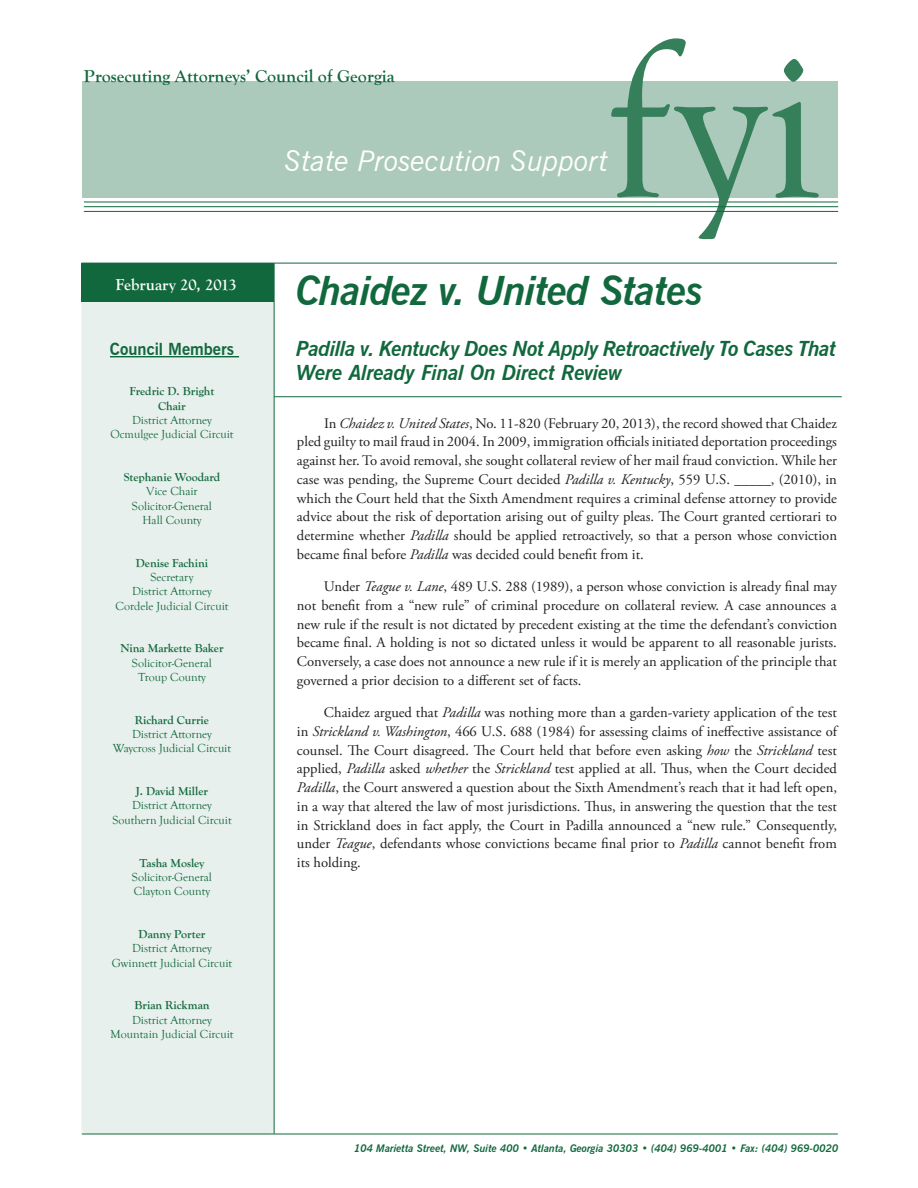
<style>
.page{position:relative;width:918px;height:1188px;background:#fff}
.page>*{position:absolute;margin:0;border:0;box-sizing:border-box;transform-origin:0 0}
.t1{font:225px "Goudy Old Style T";color:#357f5a}
.t2{font:italic 700 40.5px "News Gothic BT";letter-spacing:-.02em;color:#11683d}
.t3{font:italic 28.5px "News Gothic BT";color:#fff}
.t4{font:italic 700 21px/24px "News Gothic BT";letter-spacing:-.015em;color:#11683d}
.t5{font:700 18px "Goudy Old Style T";color:#11683d}
.t6{font:700 16.5px "Goudy Old Style T";color:#fff}
.t7{font:700 16.5px "News Gothic BT";color:#11683d}
.t8{font:14.7px/18.8px "Adobe Garamond Pro";color:#231f20;text-align:justify}
.t9{font:12px/14.2px "Goudy Old Style T";color:#11683d;text-align:center}
.t10{font:700 12px/14.2px "Goudy Old Style T";color:#11683d;text-align:center}
.t11{font:italic 700 10.5px "News Gothic BT";color:#11683d}
.s1{font-style:italic}
</style>
<div class="page">
<hr style="left:86px;top:396px;width:756px;height:1px;background:#11683d">
<hr style="left:84px;top:202px;width:754px;height:1px;background:#11683d">
<div style="left:83px;top:82px;width:755px;height:116px;background:#accabb"></div>
<div style="left:82px;top:286px;width:192px;height:848px;background:#e7f0ec;border-radius:7px"></div>
<hr style="left:82px;top:263px;width:755px;height:1px;background:#11683d">
<hr style="left:274px;top:263px;width:1px;height:871px;background:#11683d">
<hr style="left:82px;top:1134px;width:756px;height:1px;background:#11683d">
<hr style="left:110px;top:356px;width:129px;height:1px;background:#11683d">
<div style="left:82px;top:263px;width:192px;height:39px;background:#11683d"></div>
<hr style="left:84px;top:206px;width:754px;height:1px;background:#11683d">
<hr style="left:84px;top:211px;width:754px;height:1px;background:#11683d">
<h1 class="t1" style="left:604px;top:0;width:220px">fyi</h1>
<p class="t5" style="left:84px;top:66px;width:312px">Prosecuting Attorneys’ Council of Georgia</p>
<h3 class="t3" style="left:284px;top:144px;width:325px">State Prosecution Support</h3>
<p class="t6" style="left:116px;top:276px;width:123px">February 20, 2013</p>
<h2 class="t2" style="left:296px;top:266px;width:409px">Chaidez v. United States</h2>
<h3 class="t4" style="left:296px;top:336px;width:541px">Padilla v. Kentucky Does Not Apply Retroactively To Cases That<br>Were Already Final On Direct Review</h3>
<p class="t7" style="left:110px;top:339px;width:126px">Council Members</p>
<p class="t10" style="left:130px;top:384px;width:86px">Fredric D. Bright<br>Chair</p>
<p class="t9" style="left:110px;top:413px;width:125px">District Attorney<br>Ocmulgee Judicial Circuit</p>
<p class="t10" style="left:124px;top:470px;width:98px">Stephanie Woodard</p>
<p class="t9" style="left:132px;top:485px;width:82px">Vice Chair<br>Solicitor-General<br>Hall County</p>
<p class="t10" style="left:136px;top:556px;width:74px">Denise Fachini</p>
<p class="t9" style="left:116px;top:570px;width:114px">Secretary<br>District Attorney<br>Cordele Judicial Circuit</p>
<p class="t10" style="left:120px;top:641px;width:105px">Nina Markette Baker</p>
<p class="t9" style="left:132px;top:656px;width:82px">Solicitor-General<br>Troup County</p>
<p class="t10" style="left:135px;top:713px;width:76px">Richard Currie</p>
<p class="t9" style="left:113px;top:727px;width:120px">District Attorney<br>Waycross Judicial Circuit</p>
<p class="t10" style="left:136px;top:784px;width:74px">J. David Miller</p>
<p class="t9" style="left:112px;top:799px;width:121px">District Attorney<br>Southern Judicial Circuit</p>
<p class="t10" style="left:140px;top:856px;width:66px">Tasha Mosley</p>
<p class="t9" style="left:132px;top:870px;width:82px;text-align:left">Solicitor-General<br>Clayton County</p>
<p class="t10" style="left:139px;top:927px;width:68px">Danny Porter</p>
<p class="t9" style="left:112px;top:941px;width:122px">District Attorney<br>Gwinnett Judicial Circuit</p>
<p class="t10" style="left:134px;top:998px;width:77px">Brian Rickman</p>
<p class="t9" style="left:111px;top:1013px;width:124px">District Attorney<br>Mountain Judicial Circuit</p>
<p class="t8" style="left:297px;top:414px;width:542px;text-indent:27px">In <span class="s1">Chaidez v. United States</span>, No. 11-820 (February 20, 2013), the record showed that Chaidez pled guilty to mail fraud in 2004. In 2009, immigration officials initiated deportation proceedings against her. To avoid removal, she sought collateral review of her mail fraud conviction. While her case was pending, the Supreme Court decided <span class="s1">Padilla v. Kentucky</span>, 559 U.S. _____, (2010), in which the Court held that the Sixth Amendment requires a criminal defense attorney to provide advice about the risk of deportation arising out of guilty pleas. The Court granted certiorari to determine whether <span class="s1">Padilla</span> should be applied retroactively, so that a person whose conviction became final before <span class="s1">Padilla</span> was decided could benefit from it.</p>
<p class="t8" style="left:297px;top:578px;width:542px;text-indent:27px">Under <span class="s1">Teague v. Lane</span>, 489 U.S. 288 (1989), a person whose conviction is already final may not benefit from a “new rule” of criminal procedure on collateral review. A case announces a new rule if the result is not dictated by precedent existing at the time the defendant’s conviction became final. A holding is not so dictated unless it would be apparent to all reasonable jurists.<br>Conversely, a case does not announce a new rule if it is merely an application of the principle that governed a prior decision to a different set of facts.</p>
<p class="t8" style="left:297px;top:704px;width:542px;text-indent:27px">Chaidez argued that <span class="s1">Padilla</span> was nothing more than a garden-variety application of the test in <span class="s1">Strickland v. Washington</span>, 466 U.S. 688 (1984) for assessing claims of ineffective assistance of counsel. The Court disagreed. The Court held that before even asking <span class="s1">how</span> the <span class="s1">Strickland</span> test applied, <span class="s1">Padilla</span> asked <span class="s1">whether</span> the <span class="s1">Strickland</span> test applied at all. Thus, when the Court decided <span class="s1">Padilla</span>, the Court answered a question about the Sixth Amendment’s reach that it had left open, in a way that altered the law of most jurisdictions. Thus, in answering the question that the test in Strickland does in fact apply, the Court in Padilla announced a “new rule.” Consequently, under <span class="s1">Teague</span>, defendants whose convictions became final prior to <span class="s1">Padilla</span> cannot benefit from its holding.</p>
<p class="t11" style="left:354px;top:1142px;width:486px">104 Marietta Street, NW, Suite 400 • Atlanta, Georgia 30303 • (404) 969-4001 • Fax: (404) 969-0020</p>
</div>
